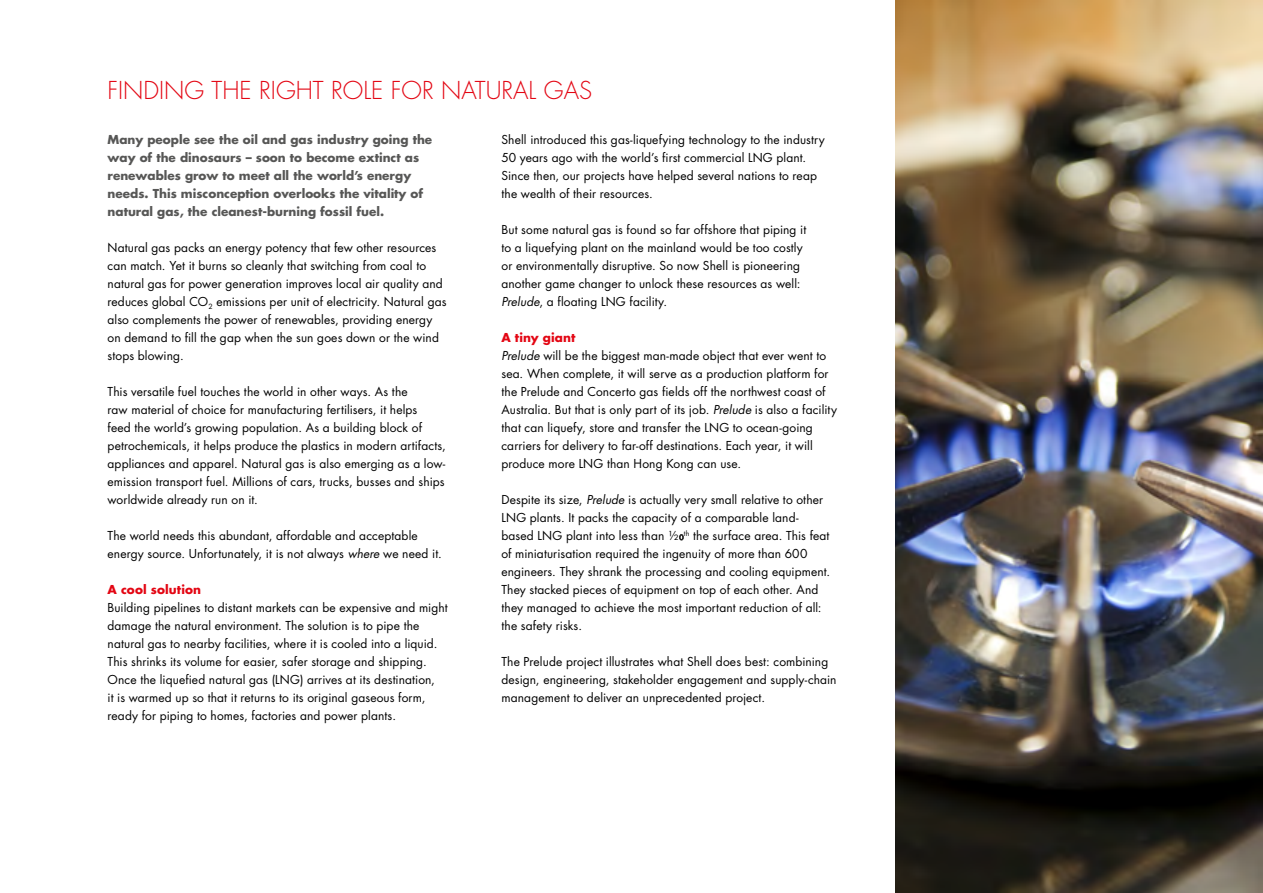
<style>
.page{position:relative;width:1263px;height:893px;background:#fff}
.page>*{position:absolute;margin:0;border:0;box-sizing:border-box;transform-origin:0 0}
.t1{font:300 24px "Futura Std";color:#e30613}
.t2{font:12px/18px "Futura Std";letter-spacing:.01em;color:#000}
.t3{font:700 12px/18px "Futura Std";color:#575756}
.t4{font:700 12px "Futura Std";letter-spacing:.01em;color:#e30613}
.s1{font-style:italic}
.s2{font-weight:700;color:#e30613}
.s3{font-size:7.2px}
</style>
<div class="page">
<svg style="left:679px;top:534px;width:4px;height:6px"></svg>
<img style="left:895px;top:0;width:368px;height:893px">
<h1 class="t1" style="left:108px;top:75px;width:486px">FINDING THE RIGHT ROLE FOR NATURAL GAS</h1>
<p class="t3" style="left:108px;top:130px;width:326px">Many people see the oil and gas industry going the way of the dinosaurs – soon to become extinct as renewables grow to meet all the world’s energy needs. This misconception overlooks the vitality of natural gas, the cleanest-burning fossil fuel.</p>
<p class="t2" style="left:108px;top:239px;width:340px">Natural gas packs an energy potency that few other resources can match. Yet it burns so cleanly that switching from coal to natural gas for power generation improves local air quality and reduces global CO<sub>2</sub> emissions per unit of electricity. Natural gas also complements the power of renewables, providing energy on demand to fill the gap when the sun goes down or the wind stops blowing.</p>
<p class="t2" style="left:108px;top:383px;width:340px">This versatile fuel touches the world in other ways. As the<br>raw material of choice for manufacturing fertilisers, it helps<br>feed the world’s growing population. As a building block of petrochemicals, it helps produce the plastics in modern artifacts, appliances and apparel. Natural gas is also emerging as a low&shy;emission transport fuel. Millions of cars, trucks, busses and ships worldwide already run on it.</p>
<p class="t2" style="left:108px;top:527px;width:336px">The world needs this abundant, affordable and acceptable energy source. Unfortunately, it is not always <span class="s1">where</span> we need it.</p>
<p class="t4" style="left:108px;top:582px;width:95px">A cool solution</p>
<p class="t2" style="left:108px;top:599px;width:342px">Building pipelines to distant markets can be expensive and might damage the natural environment. The solution is to pipe the natural gas to nearby facilities, where it is cooled into a liquid.<br>This shrinks its volume for easier, safer storage and shipping.<br>Once the liquefied natural gas (LNG) arrives at its destination,<br>it is warmed up so that it returns to its original gaseous form, ready for piping to homes, factories and power plants.</p>
<p class="t2" style="left:501px;top:131px;width:325px">Shell introduced this gas-liquefying technology to the industry 50 years ago with the world’s first commercial LNG plant.<br>Since then, our projects have helped several nations to reap the wealth of their resources.</p>
<p class="t2" style="left:501px;top:221px;width:306px">But some natural gas is found so far offshore that piping it to a liquefying plant on the mainland would be too costly or environmentally disruptive. So now Shell is pioneering another game changer to unlock these resources as well:<br><span class="s1">Prelude</span>, a floating LNG facility.</p>
<p class="t2" style="left:501px;top:329px;width:337px"><span class="s2">A tiny giant<br></span><span class="s1">Prelude</span> will be the biggest man-made object that ever went to sea. When complete, it will serve as a production platform for the Prelude and Concerto gas fields off the northwest coast of Australia. But that is only part of its job. <span class="s1">Prelude</span> is also a facility that can liquefy, store and transfer the LNG to ocean-going carriers for delivery to far-off destinations. Each year, it will produce more LNG than Hong Kong can use.</p>
<p class="t2" style="left:501px;top:491px;width:330px">Despite its size, <span class="s1">Prelude</span> is actually very small relative to other LNG plants. It packs the capacity of a comparable land&shy;based LNG plant into less than ½<span class="s3">0</span><sup>th</sup> the surface area. This feat of miniaturisation required the ingenuity of more than 600 engineers. They shrank the processing and cooling equipment.<br>They stacked pieces of equipment on top of each other. And they managed to achieve the most important reduction of all: the safety risks.</p>
<p class="t2" style="left:501px;top:653px;width:337px">The Prelude project illustrates what Shell does best: combining design, engineering, stakeholder engagement and supply-chain management to deliver an unprecedented project.</p>
</div>
